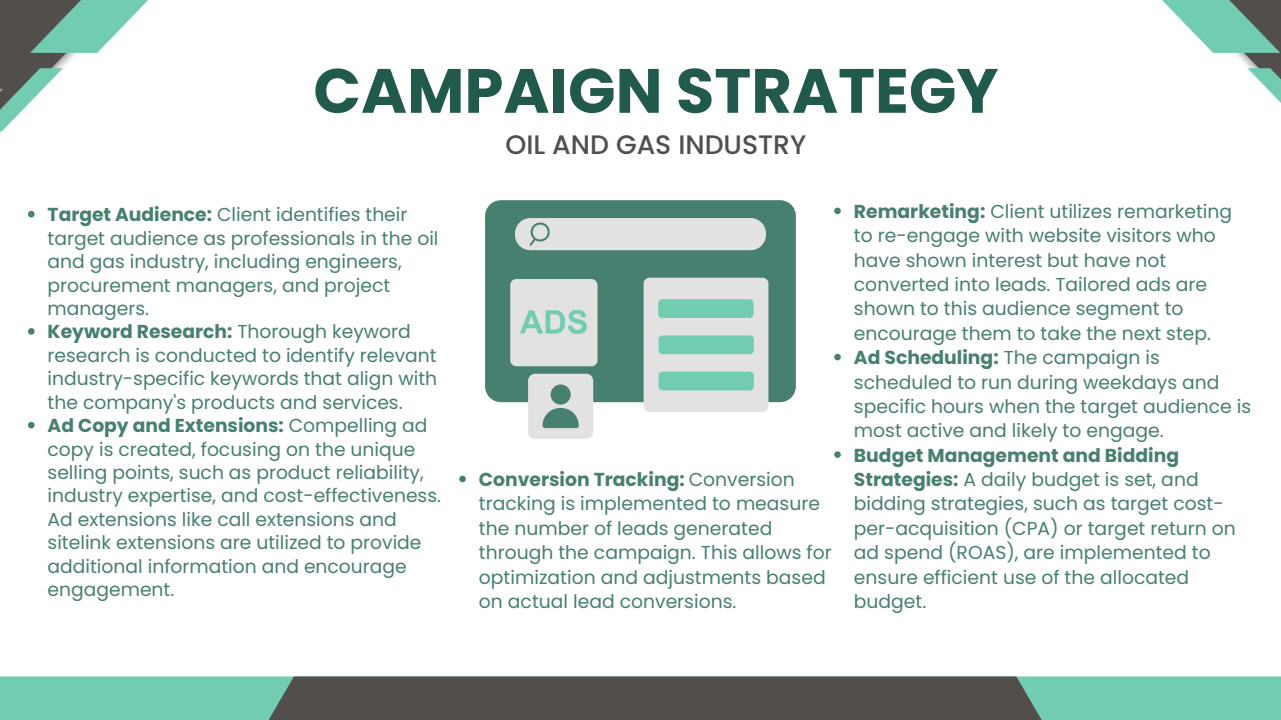
<style>
.page{position:relative;width:1281px;height:720px;background:#fff}
.page>*{position:absolute;margin:0;border:0;box-sizing:border-box;transform-origin:0 0}
.t1{font:700 62.5px "Poppins";color:#21594c}
.t2{font:500 26.75px "Poppins";color:#514e4b}
.t3{font:18.75px/24.4px "Poppins";color:#477f70}
.s1{font-weight:700}
</style>
<div class="page">
<svg style="left:1162px;top:0;width:119px;height:103px"></svg>
<svg style="left:0;top:0;width:148px;height:132px"></svg>
<div style="left:0;top:676px;width:1281px;height:44px;background:#72ccb2"></div>
<div style="left:240px;top:676px;width:829px;height:44px;background:#514e4b"></div>
<div style="left:485px;top:200px;width:310px;height:202px;background:#477f70;border-radius:16px"></div>
<svg style="left:510px;top:218px;width:258px;height:221px;fill:#e2e2e2"></svg>
<svg style="left:520px;top:221px;width:234px;height:207px"></svg>
<svg style="left:834px;top:208px;width:7px;height:6px"></svg>
<svg style="left:834px;top:354px;width:7px;height:6px"></svg>
<svg style="left:834px;top:451px;width:7px;height:7px"></svg>
<svg style="left:28px;top:211px;width:7px;height:6px"></svg>
<svg style="left:28px;top:328px;width:7px;height:7px"></svg>
<svg style="left:28px;top:422px;width:7px;height:6px"></svg>
<svg style="left:459px;top:476px;width:7px;height:6px"></svg>
<p class="t1" style="left:313px;top:47px;width:686px">CAMPAIGN STRATEGY</p>
<p class="t3" style="left:48px;top:203px;width:392px;line-height:23.5px"><span class="s1">Target Audience:</span> Client identifies their target audience as professionals in the oil and gas industry, including engineers, procurement managers, and project managers.</p>
<p class="t3" style="left:48px;top:320px;width:391px;line-height:23.5px"><span class="s1">Keyword Research:</span> Thorough keyword research is conducted to identify relevant industry-specific keywords that align with the company's products and services.</p>
<p class="t3" style="left:48px;top:414px;width:395px;line-height:23.5px"><span class="s1">Ad Copy and Extensions:</span> Compelling ad copy is created, focusing on the unique selling points, such as product reliability, industry expertise, and cost-effectiveness.<br>Ad extensions like call extensions and sitelink extensions are utilized to provide additional information and encourage engagement.</p>
<p class="t2" style="left:505px;top:126px;width:302px">OIL AND GAS INDUSTRY</p>
<p class="t3" style="left:479px;top:467px;width:354px"><span class="s1">Conversion Tracking:</span> Conversion tracking is implemented to measure the number of leads generated through the campaign. This allows for optimization and adjustments based on actual lead conversions.</p>
<p class="t3" style="left:854px;top:199px;width:380px"><span class="s1">Remarketing:</span> Client utilizes remarketing to re-engage with website visitors who have shown interest but have not converted into leads. Tailored ads are shown to this audience segment to encourage them to take the next step.</p>
<p class="t3" style="left:854px;top:345px;width:399px"><span class="s1">Ad Scheduling:</span> The campaign is scheduled to run during weekdays and specific hours when the target audience is most active and likely to engage.</p>
<p class="t3" style="left:854px;top:443px;width:383px"><span class="s1">Budget Management and Bidding Strategies:</span> A daily budget is set, and bidding strategies, such as target cost&shy;per-acquisition (CPA) or target return on ad spend (ROAS), are implemented to ensure efficient use of the allocated budget.</p>
</div>
